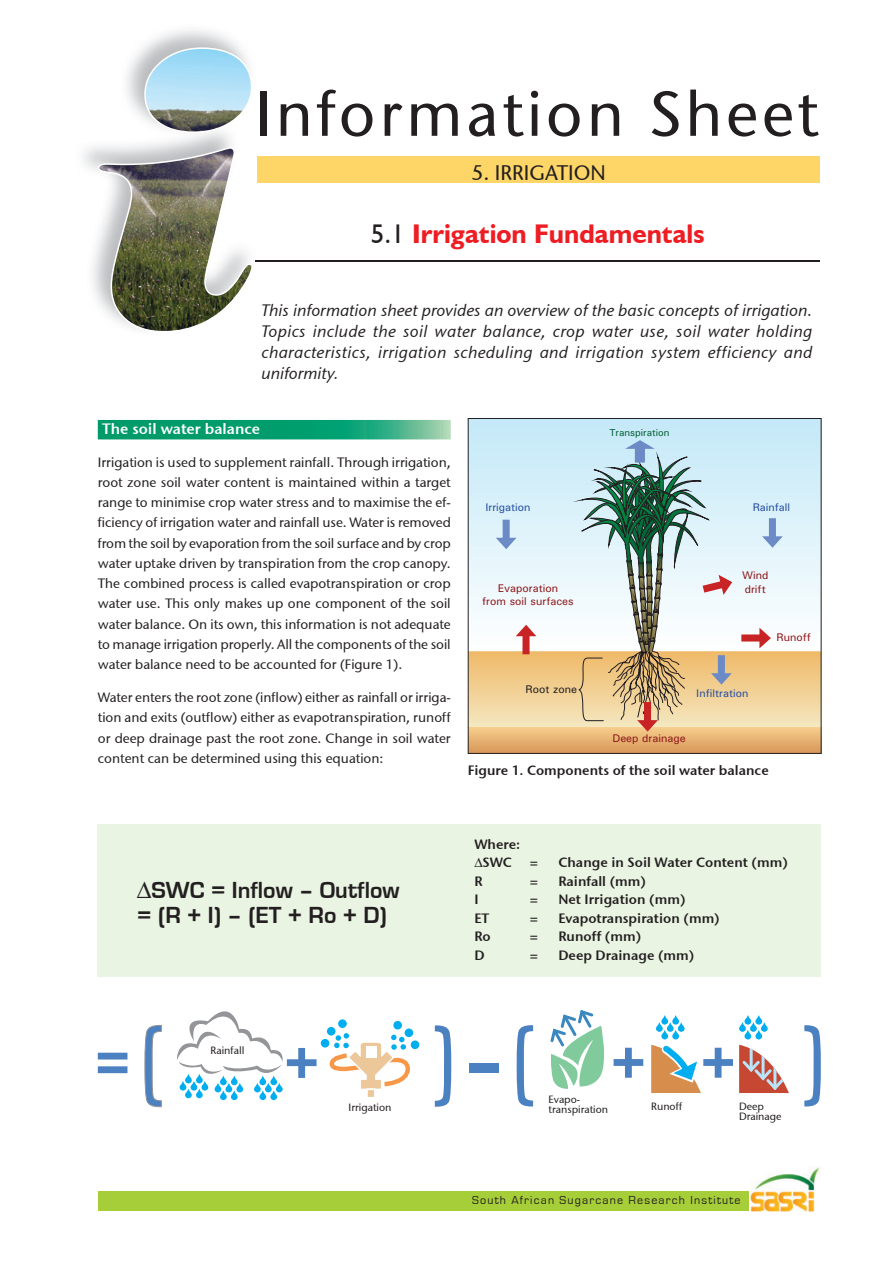
<style>
.page{position:relative;width:893px;height:1263px;background:#fff}
.page>*{position:absolute;margin:0;border:0;box-sizing:border-box;transform-origin:0 0}
.t1{font:93px "Eurostile";color:#4b81c0}
.t2{font:63px "Stone Sans ITCTT Medium";letter-spacing:.06em;color:#231f20}
.t3{font:700 27px "Humanist 521 BT";color:#ee1d23}
.t4{font:700 24px "Eurostile";color:#231f20}
.t5{font:21px "Stone Sans ITCTT Medium";color:#231f20}
.t6{font:italic 16.5px/21px "Stone Sans ITCTT Medium";letter-spacing:.02em;color:#231f20;text-align:justify}
.t7{font:15px "Stone Sans Semi ITCTT";color:#fff}
.t8{font:13.5px/20.2px "Stone Sans ITCTT Medium";color:#231f20;text-align:justify}
.t9{font:13.5px/18.5px "Stone Sans Semi ITCTT";color:#231f20}
.t10{font:12px "Eurostile";letter-spacing:.1em;color:#231f20}
.t11{font:500 11.1px/13.5px "Univers";color:#8d171a}
.t12{font:500 11.1px "Univers";color:#244ea2}
.t13{font:500 11.1px "Univers";color:#231f20}
.t14{font:10.5px/10.5px "Stone Sans ITCTT Medium";color:#231f20}
.t15{font:500 9.9px "Univers";color:#035e33}
.s1{font-weight:400;color:#231f20}
.s2{font-family:"Stone Sans Semi ITCTT";font-weight:400}
</style>
<div class="page">
<hr style="left:256px;top:260px;width:564px;height:2px;background:#231f20">
<div style="left:98px;top:824px;width:723px;height:153px;background:#eaf4e3"></div>
<div style="left:257px;top:157px;width:563px;height:26px;background:#fed667"></div>
<svg style="left:97px;top:47px;width:159px;height:286px"></svg>
<svg style="left:98px;top:420px;width:353px;height:19px;fill:#009c6c"></svg>
<div style="left:98px;top:1191px;width:650px;height:20px;background:#a6ce39"></div>
<img style="left:750px;top:1167px;width:71px;height:44px">
<svg style="left:98px;top:1053px;width:29px;height:20px"></svg>
<div style="left:469px;top:1063px;width:29px;height:10px;background:#4b81c0"></div>
<svg style="left:614px;top:1048px;width:29px;height:30px"></svg>
<svg style="left:651px;top:1044px;width:82px;height:49px"></svg>
<svg style="left:656px;top:1022px;width:7px;height:10px"></svg>
<svg style="left:667px;top:1022px;width:7px;height:10px"></svg>
<svg style="left:678px;top:1022px;width:6px;height:10px"></svg>
<svg style="left:661px;top:1030px;width:7px;height:9px"></svg>
<svg style="left:672px;top:1030px;width:7px;height:9px"></svg>
<svg style="left:661px;top:1015px;width:7px;height:10px"></svg>
<svg style="left:672px;top:1015px;width:7px;height:10px"></svg>
<svg style="left:739px;top:1045px;width:50px;height:48px"></svg>
<svg style="left:550px;top:1010px;width:54px;height:79px"></svg>
<svg style="left:144px;top:1025px;width:18px;height:82px"></svg>
<div style="left:411px;top:1040px;width:8px;height:9px;background:#00aeef;border-radius:50%"></div>
<div style="left:405px;top:1028px;width:8px;height:9px;background:#00aeef;border-radius:50%"></div>
<div style="left:393px;top:1021px;width:9px;height:8px;background:#00aeef;border-radius:50%"></div>
<div style="left:321px;top:1039px;width:8px;height:8px;background:#00aeef;border-radius:50%"></div>
<div style="left:327px;top:1027px;width:9px;height:8px;background:#00aeef;border-radius:50%"></div>
<div style="left:338px;top:1019px;width:9px;height:9px;background:#00aeef;border-radius:50%"></div>
<svg style="left:327px;top:1033px;width:85px;height:64px"></svg>
<div style="left:366px;top:1046px;width:11px;height:12px;background:#fff"></div>
<svg style="left:176px;top:1011px;width:141px;height:67px"></svg>
<svg style="left:180px;top:1081px;width:6px;height:9px"></svg>
<svg style="left:191px;top:1081px;width:6px;height:9px"></svg>
<svg style="left:202px;top:1081px;width:6px;height:9px"></svg>
<svg style="left:185px;top:1089px;width:7px;height:9px"></svg>
<svg style="left:196px;top:1089px;width:7px;height:9px"></svg>
<svg style="left:185px;top:1074px;width:7px;height:9px"></svg>
<svg style="left:196px;top:1074px;width:7px;height:9px"></svg>
<svg style="left:215px;top:1083px;width:6px;height:9px"></svg>
<svg style="left:226px;top:1083px;width:6px;height:9px"></svg>
<svg style="left:236px;top:1083px;width:7px;height:9px"></svg>
<svg style="left:220px;top:1090px;width:7px;height:10px"></svg>
<svg style="left:231px;top:1090px;width:7px;height:10px"></svg>
<svg style="left:220px;top:1076px;width:7px;height:9px"></svg>
<svg style="left:231px;top:1076px;width:7px;height:9px"></svg>
<svg style="left:254px;top:1083px;width:7px;height:9px"></svg>
<svg style="left:265px;top:1083px;width:7px;height:9px"></svg>
<svg style="left:276px;top:1083px;width:7px;height:9px"></svg>
<svg style="left:259px;top:1090px;width:7px;height:10px"></svg>
<svg style="left:270px;top:1090px;width:7px;height:10px"></svg>
<svg style="left:259px;top:1076px;width:7px;height:9px"></svg>
<svg style="left:270px;top:1076px;width:7px;height:9px"></svg>
<svg style="left:739px;top:1022px;width:7px;height:10px"></svg>
<svg style="left:750px;top:1022px;width:7px;height:10px"></svg>
<svg style="left:761px;top:1022px;width:7px;height:10px"></svg>
<svg style="left:744px;top:1030px;width:7px;height:9px"></svg>
<svg style="left:755px;top:1030px;width:7px;height:9px"></svg>
<svg style="left:744px;top:1015px;width:7px;height:10px"></svg>
<svg style="left:755px;top:1015px;width:7px;height:10px"></svg>
<div style="left:468px;top:418px;width:353px;height:234px;background:#c7eaf8"></div>
<div style="left:468px;top:726px;width:353px;height:27px;background:#dca060"></div>
<svg style="left:470px;top:440px;width:350px;height:306px"></svg>
<div style="left:468px;top:418px;width:354px;height:336px;border:1px solid #231f20"></div>
<h2 class="t2" style="left:255px;top:75px;width:565px">Information Sheet</h2>
<h3 class="t5" style="left:471px;top:160px;width:136px">5. IRRIGATION</h3>
<h3 class="t3" style="left:371px;top:217px;width:335px"><span class="s1">5.1</span> Irrigation Fundamentals</h3>
<p class="t6" style="left:261px;top:300px;width:552px">This information sheet provides an overview of the basic concepts of irrigation.<br>Topics include the soil water balance, crop water use, soil water holding characteristics, irrigation scheduling and irrigation system efficiency and uniformity.</p>
<p class="t7" style="left:102px;top:419px;width:160px">The soil water balance</p>
<p class="t8" style="left:98px;top:452px;width:354px">Irrigation is used to supplement rainfall. Through irrigation, root zone soil water content is maintained within a target range to minimise crop water stress and to maximise the ef&shy;ficiency of irrigation water and rainfall use. Water is removed from the soil by evaporation from the soil surface and by crop water uptake driven by transpiration from the crop canopy.<br>The combined process is called evapotranspiration or crop water use. This only makes up one component of the soil water balance. On its own, this information is not adequate to manage irrigation properly. All the components of the soil water balance need to be accounted for (Figure 1).</p>
<p class="t8" style="left:98px;top:687px;width:354px">Water enters the root zone (inflow) either as rainfall or irriga&shy;tion and exits (outflow) either as evapotranspiration, runoff or deep drainage past the root zone. Change in soil water content can be determined using this equation:</p>
<p class="t15" style="left:609px;top:429px;width:62px">Transpiration</p>
<p class="t12" style="left:485px;top:504px;width:47px">Irrigation</p>
<p class="t12" style="left:753px;top:504px;width:39px">Rainfall</p>
<p class="t11" style="left:482px;top:582px;width:93px;text-align:center">Evaporation<br>from soil surfaces</p>
<p class="t11" style="left:742px;top:570px;width:28px">Wind drift</p>
<p class="t11" style="left:776px;top:632px;width:36px">Runoff</p>
<p class="t13" style="left:526px;top:685px;width:53px">Root zone</p>
<p class="t12" style="left:696px;top:690px;width:54px">Infiltration</p>
<p class="t11" style="left:612px;top:733px;width:75px">Deep drainage</p>
<p class="t9" style="left:468px;top:761px;width:302px">Figure 1. Components of the soil water balance</p>
<h3 class="t4" style="left:137px;top:876px;width:264px"><span class="s2">∆</span>SWC = Inflow – Outflow</h3>
<h3 class="t4" style="left:137px;top:901px;width:252px">= (R + I) – (ET + Ro + D)</h3>
<p class="t9" style="left:474px;top:834px;width:47px">Where: ∆SWC</p>
<p class="t9" style="left:530px;top:853px;width:10px">=</p>
<p class="t9" style="left:558px;top:853px;width:231px">Change in Soil Water Content (mm)</p>
<p class="t9" style="left:474px;top:871px;width:10px">R</p>
<p class="t9" style="left:530px;top:871px;width:10px">=</p>
<p class="t9" style="left:558px;top:871px;width:89px">Rainfall (mm)</p>
<p class="t9" style="left:474px;top:890px;width:6px">I</p>
<p class="t9" style="left:530px;top:890px;width:10px">=</p>
<p class="t9" style="left:558px;top:890px;width:129px">Net Irrigation (mm)</p>
<p class="t9" style="left:474px;top:909px;width:17px">ET</p>
<p class="t9" style="left:530px;top:909px;width:10px">=</p>
<p class="t9" style="left:558px;top:909px;width:163px">Evapotranspiration (mm)</p>
<p class="t9" style="left:474px;top:927px;width:18px">Ro</p>
<p class="t9" style="left:530px;top:927px;width:10px">=</p>
<p class="t9" style="left:558px;top:927px;width:84px">Runoff (mm)</p>
<p class="t9" style="left:474px;top:946px;width:12px">D</p>
<p class="t9" style="left:530px;top:946px;width:10px">=</p>
<p class="t9" style="left:558px;top:946px;width:138px">Deep Drainage (mm)</p>
<h1 class="t1" style="left:140px;top:1007px;width:27px">(</h1>
<p class="t14" style="left:211px;top:1045px;width:35px">Rainfall</p>
<p class="t14" style="left:349px;top:1101px;width:45px">Irrigation</p>
<h1 class="t1" style="left:512px;top:1007px;width:27px">(</h1>
<p class="t14" style="left:549px;top:1094px;width:61px">Evapo&shy;transpiration</p>
<p class="t14" style="left:651px;top:1101px;width:33px">Runoff</p>
<p class="t14" style="left:739px;top:1101px;width:44px">Deep<br>Drainage</p>
<p class="t10" style="left:472px;top:1193px;width:270px">South African Sugarcane Research Institute</p>
</div>
